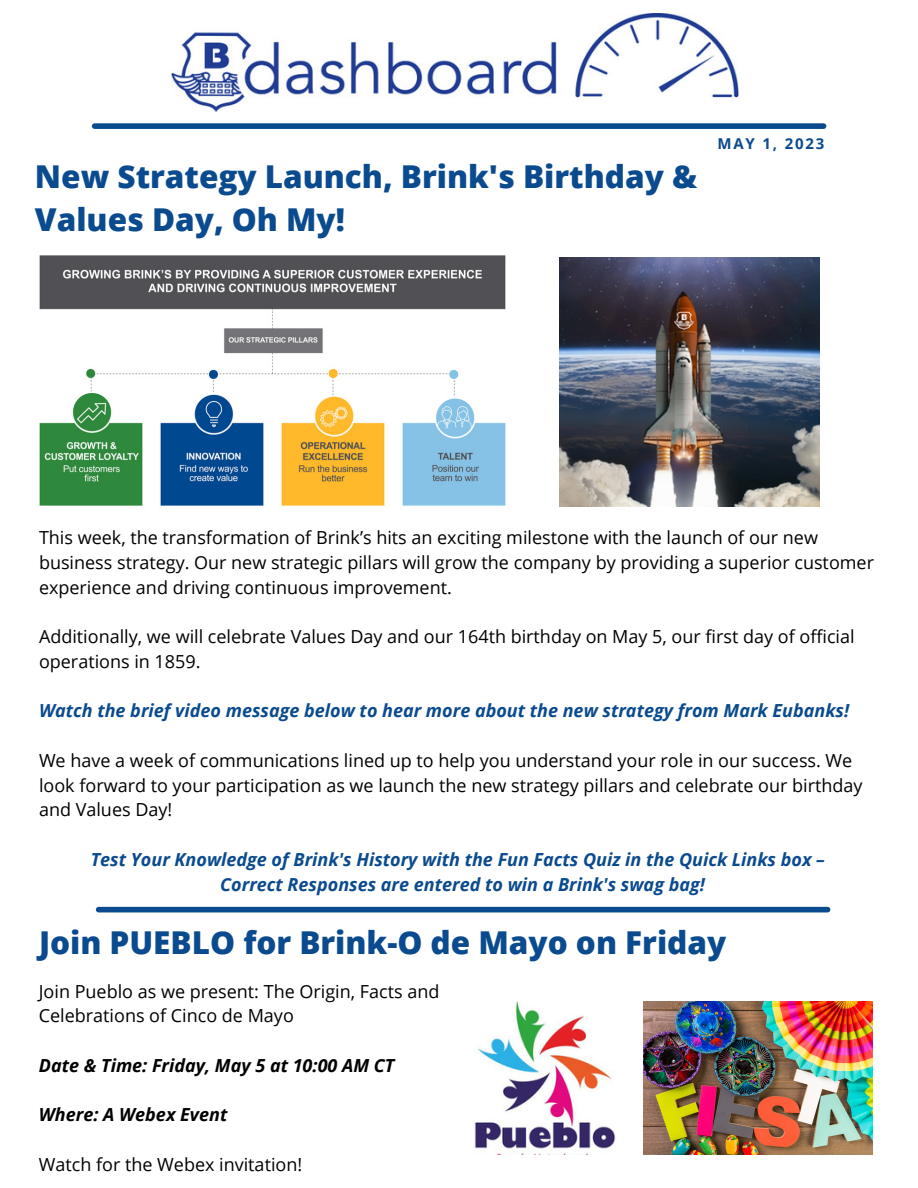
<style>
.page{position:relative;width:918px;height:1188px;background:#fff}
.page>*{position:absolute;margin:0;border:0;box-sizing:border-box;transform-origin:0 0}
.t1{font:800 31.5px/43.8px "Open Sans";color:#0a4a8e}
.t2{font:18px/24.8px "Open Sans";color:#000}
.t3{font:italic 700 18px/24.8px "Open Sans";color:#0a4a8e;text-align:center}
.t4{font:italic 700 18px "Open Sans";color:#000}
.t5{font:700 15px "Open Sans";letter-spacing:.12em;color:#0a4a8e}
</style>
<div class="page">
<img style="left:171px;top:13px;width:567px;height:98px">
<div style="left:99px;top:907px;width:729px;height:5px;background:#0a4a8e"></div>
<div style="left:95px;top:123px;width:729px;height:6px;background:#0a4a8e"></div>
<img style="left:474px;top:1001px;width:142px;height:153px">
<img style="left:644px;top:1001px;width:228px;height:153px">
<img style="left:39px;top:255px;width:467px;height:251px">
<img style="left:559px;top:258px;width:260px;height:248px">
<h1 class="t1" style="left:35px;top:153px;width:664px">New Strategy Launch, Brink's Birthday &amp;<br>Values Day, Oh My!</h1>
<p class="t5" style="left:718px;top:133px;width:108px">MAY 1, 2023</p>
<p class="t2" style="left:39px;top:525px;width:837px">This week, the transformation of Brink’s hits an exciting milestone with the launch of our new business strategy. Our new strategic pillars will grow the company by providing a superior customer experience and driving continuous improvement.</p>
<p class="t2" style="left:39px;top:624px;width:817px">Additionally, we will celebrate Values Day and our 164th birthday on May 5, our first day of official operations in 1859.</p>
<p class="t3" style="left:39px;top:698px;width:812px">Watch the brief video message below to hear more about the new strategy from Mark Eubanks!</p>
<p class="t2" style="left:39px;top:748px;width:825px">We have a week of communications lined up to help you understand your role in our success. We look forward to your participation as we launch the new strategy pillars and celebrate our birthday and Values Day!</p>
<p class="t3" style="left:91px;top:847px;width:736px">Test Your Knowledge of Brink's History with the Fun Facts Quiz in the Quick Links box –<br>Correct Responses are entered to win a Brink's swag bag!</p>
<h1 class="t1" style="left:39px;top:920px;width:689px">Join PUEBLO for Brink-O de Mayo on Friday</h1>
<p class="t2" style="left:39px;top:978px;width:402px">Join Pueblo as we present: The Origin, Facts and<br>Celebrations of Cinco de Mayo</p>
<p class="t4" style="left:39px;top:1053px;width:357px">Date &amp; Time: Friday, May 5 at 10:00 AM CT</p>
<p class="t4" style="left:39px;top:1102px;width:190px">Where: A Webex Event</p>
<p class="t2" style="left:39px;top:1152px;width:265px">Watch for the Webex invitation!</p>
</div>
